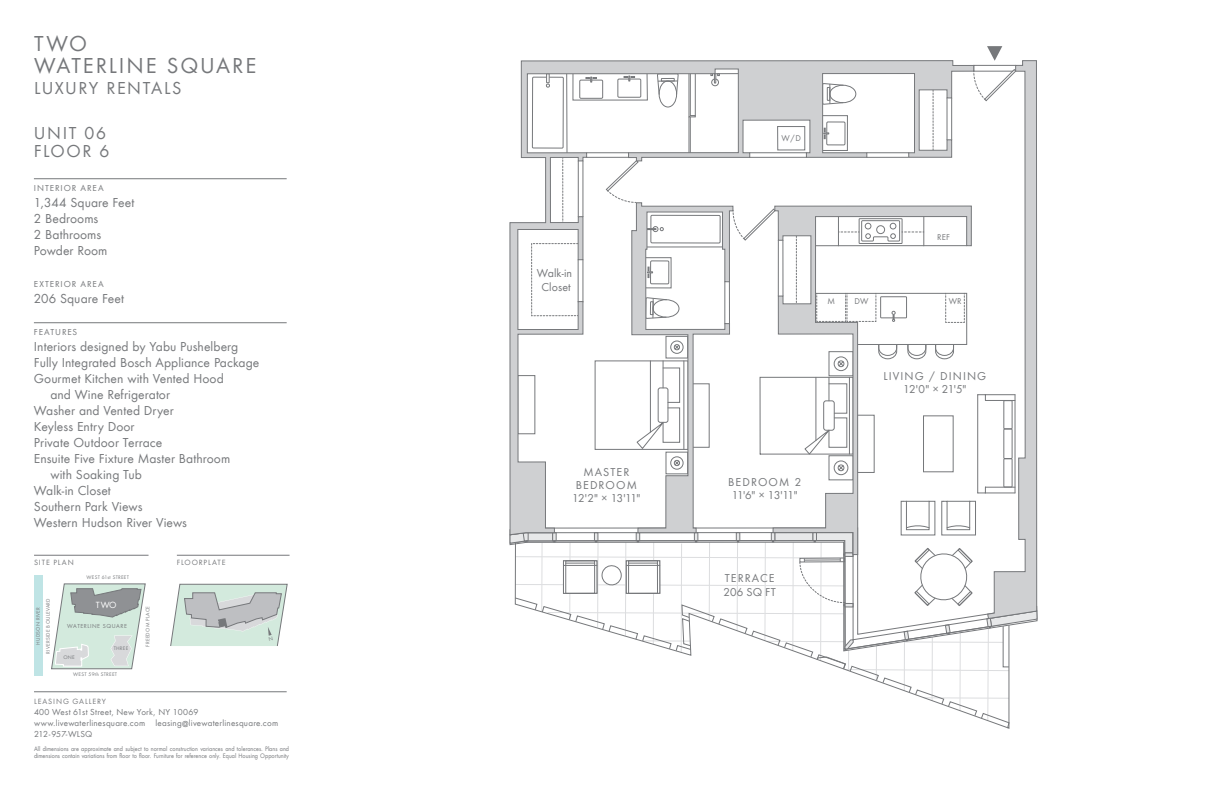
<style>
.page{position:relative;width:1224px;height:792px;background:#fff}
.page>*{position:absolute;margin:0;border:0;box-sizing:border-box;transform-origin:0 0}
.t1{font:20px/22px "Futura ND Book";letter-spacing:.09em;color:#76787b}
.PLAN_LABEL{font:16px "Futura ND Book";letter-spacing:.1em;color:#76787b}
.PLAN_LABEL-2{font:12px/16px "Futura ND Book";letter-spacing:.005em;color:#76787b}
.t2{font:10.5px/13.2px "Futura ND Book";letter-spacing:.1em;color:#76787b;text-align:center}
.t3{font:10.5px/13.2px "Futura ND Book";letter-spacing:.01em;color:#76787b;text-align:center}
.t4{font:8.3px "Futura ND Book";color:#fff}
.PLAN_LABEL-3{font:8px/11px "Futura ND Book";letter-spacing:.03em;color:#76787b}
.PLAN_LABEL-4{font:8px "Futura ND Book";letter-spacing:.12em;color:#76787b}
.PLAN_LABEL-5{font:8px "Futura ND Book";letter-spacing:.115em;color:#76787b}
.t5{font:7.8px "Futura ND Book";color:#76787b}
.t6{font:7.7px "Futura ND Book";letter-spacing:.025em;color:#76787b}
.t7{font:7px "Futura ND Book";letter-spacing:.125em;color:#76787b}
.t8{font:6px/7px "Futura ND Book";color:#76787b;scale:.9 1}
.t9{font:5.3px "Futura ND";letter-spacing:.1em;color:#76787b}
.t10{font:4.7px "Futura ND Book";letter-spacing:.05em;color:#76787b}
.t11{font:3.4px "Futura ND Book";letter-spacing:.05em;color:#76787b}
</style>
<div class="page">
<div style="left:34px;top:575px;width:9px;height:101px;background:#bfe4e5"></div>
<svg style="left:51px;top:584px;width:95px;height:85px;background:#c9d5cf"></svg>
<hr style="left:34px;top:555px;width:115px;height:1px;background:#76787b">
<hr style="left:177px;top:555px;width:113px;height:1px;background:#76787b">
<hr style="left:34px;top:692px;width:253px;height:1px;background:#76787b">
<svg style="left:510px;top:46px;width:528px;height:683px"></svg>
<svg style="left:509px;top:60px;width:465px;height:475px"></svg>
<hr style="left:34px;top:179px;width:253px;height:1px;background:#76787b">
<hr style="left:34px;top:323px;width:253px;height:1px;background:#76787b">
<svg style="left:170px;top:584px;width:117px;height:62px;background:#cad6d1"></svg>
<h1 class="t1" style="left:34px;top:32px;width:224px">TWO<br>WATERLINE SQUARE</h1>
<h2 class="PLAN_LABEL" style="left:34px;top:78px;width:149px">LUXURY RENTALS</h2>
<p class="PLAN_LABEL" style="left:34px;top:123px;width:74px">UNIT 06</p>
<p class="PLAN_LABEL" style="left:34px;top:141px;width:77px">FLOOR 6</p>
<p class="PLAN_LABEL-4" style="left:34px;top:183px;width:71px">INTERIOR AREA</p>
<p class="PLAN_LABEL-2" style="left:34px;top:195px;width:102px">1,344 Square Feet<br>2 Bedrooms</p>
<p class="PLAN_LABEL-2" style="left:34px;top:227px;width:75px">2 Bathrooms<br>Powder Room</p>
<p class="PLAN_LABEL-4" style="left:34px;top:279px;width:71px">EXTERIOR AREA</p>
<p class="PLAN_LABEL-2" style="left:34px;top:291px;width:92px">206 Square Feet</p>
<p class="PLAN_LABEL-5" style="left:34px;top:327px;width:45px">FEATURES</p>
<p class="PLAN_LABEL-2" style="left:34px;top:339px;width:206px">Interiors designed by Yabu Pushelberg</p>
<p class="PLAN_LABEL-2" style="left:34px;top:355px;width:227px">Fully Integrated Bosch Appliance Package</p>
<p class="PLAN_LABEL-2" style="left:34px;top:371px;width:191px">Gourmet Kitchen with Vented Hood</p>
<p class="PLAN_LABEL-2" style="left:50px;top:387px;width:121px">and Wine Refrigerator</p>
<p class="PLAN_LABEL-2" style="left:34px;top:403px;width:141px">Washer and Vented Dryer</p>
<p class="PLAN_LABEL-2" style="left:34px;top:419px;width:102px">Keyless Entry Door</p>
<p class="PLAN_LABEL-2" style="left:34px;top:435px;width:130px">Private Outdoor Terrace</p>
<p class="PLAN_LABEL-2" style="left:34px;top:451px;width:198px">Ensuite Five Fixture Master Bathroom</p>
<p class="PLAN_LABEL-2" style="left:50px;top:467px;width:93px">with Soaking Tub</p>
<p class="PLAN_LABEL-2" style="left:34px;top:483px;width:78px">Walk-in Closet</p>
<p class="PLAN_LABEL-2" style="left:34px;top:499px;width:110px">Southern Park Views</p>
<p class="PLAN_LABEL-2" style="left:34px;top:515px;width:155px">Western Hudson River Views</p>
<p class="t11" style="left:186px;top:558px;width:33px">WEST 59th STREET</p>
<p class="t7" style="left:34px;top:558px;width:41px">SITE PLAN</p>
<p class="t7" style="left:177px;top:558px;width:50px">FLOORPLATE</p>
<p class="t10" style="left:45px;top:654px;width:57px;rotate:-90deg">RIVERSIDE BOULEVARD</p>
<p class="t10" style="left:35px;top:645px;width:39px;rotate:-90deg">HUDSON RIVER</p>
<p class="t10" style="left:87px;top:575px;width:44px">WEST 61st STREET</p>
<p class="t4" style="left:96px;top:599px;width:22px">TWO</p>
<p class="t9" style="left:67px;top:623px;width:61px">WATERLINE SQUARE</p>
<p class="t10" style="left:114px;top:645px;width:16px">THREE</p>
<p class="t10" style="left:63px;top:654px;width:13px">ONE</p>
<p class="t10" style="left:73px;top:671px;width:45px">WEST 59th STREET</p>
<p class="t10" style="left:145px;top:647px;width:42px;rotate:-90deg">FREEDOM PLACE</p>
<p class="t7" style="left:34px;top:697px;width:74px">LEASING GALLERY</p>
<p class="PLAN_LABEL-3" style="left:34px;top:707px;width:166px">400 West 61st Street, New York, NY 10069 www.livewaterlinesquare.com</p>
<p class="PLAN_LABEL-3" style="left:155px;top:718px;width:124px">leasing@livewaterlinesquare.com</p>
<p class="PLAN_LABEL-3" style="left:34px;top:729px;width:60px">212-957-WLSQ</p>
<p class="t10" style="left:35px;top:769px;width:39px;rotate:-90deg">HUDSON RIVER</p>
<p class="t8" style="left:34px;top:745px;width:285px">All dimensions are approximate and subject to normal construction variances and tolerances. Plans and dimensions contain variations from floor to floor. Furniture for reference only. Equal Housing Opportunity</p>
<p class="t5" style="left:781px;top:133px;width:21px">W/D</p>
<p class="t3" style="left:537px;top:267px;width:37px">Walk-in<br>Closet</p>
<p class="t6" style="left:827px;top:296px;width:9px">M</p>
<p class="t6" style="left:854px;top:296px;width:16px">DW</p>
<p class="t6" style="left:937px;top:232px;width:14px">REF</p>
<p class="t6" style="left:949px;top:296px;width:14px">WR</p>
<p class="t2" style="left:884px;top:370px;width:104px">LIVING / DINING<br>12'0" × 21'5"</p>
<p class="t2" style="left:572px;top:465px;width:70px">MASTER<br>BEDROOM<br>12'2" × 13'11"</p>
<p class="t2" style="left:728px;top:476px;width:75px">BEDROOM 2<br>11'6" × 13'11"</p>
<p class="t2" style="left:724px;top:572px;width:54px;text-align:left">TERRACE<br>206 SQ FT</p>
</div>
